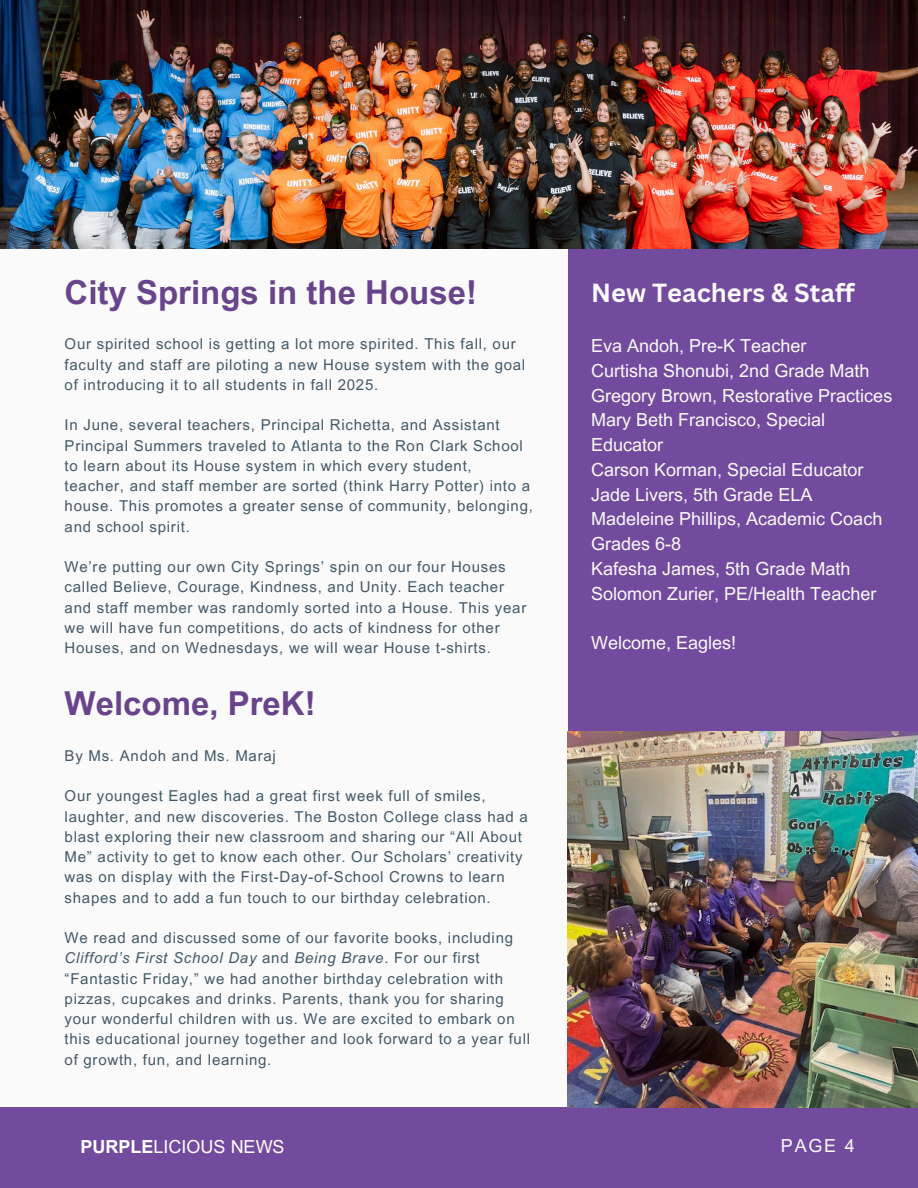
<style>
.page{position:relative;width:918px;height:1188px;background:#fafafa}
.page>*{position:absolute;margin:0;border:0;box-sizing:border-box;transform-origin:0 0}
.t1{font:700 33px "Arial MT Pro";color:#68448b}
.t2{font:700 25.5px "Canva Sans";color:#fafafa}
.t3{font:18px/24.8px "Arial MT Pro";color:#fafafa}
.t4{font:18px "Arial MT Pro";color:#fff}
.t5{font:15px/20.2px "Arial MT Pro";letter-spacing:.05em;color:#435967}
.s1{font-style:italic}
.s2{font-weight:700}
</style>
<div class="page">
<div style="left:568px;top:248px;width:350px;height:484px;background:#734b9e"></div>
<div style="left:0;top:1107px;width:918px;height:81px;background:#734b9e"></div>
<img style="left:0;top:0;width:918px;height:248px">
<img style="left:567px;top:731px;width:351px;height:376px">
<p class="t1" style="left:65px;top:280px;width:414px">City Springs in the House!</p>
<h1 class="t5" style="left:65px;top:336px;width:462px">Our spirited school is getting a lot more spirited. This fall, our faculty and staff are piloting a new House system with the goal of introducing it to all students in fall 2025.</h1>
<h2 class="t5" style="left:65px;top:417px;width:470px">In June, several teachers, Principal Richetta, and Assistant Principal Summers traveled to Atlanta to the Ron Clark School to learn about its House system in which every student, teacher, and staff member are sorted (think Harry Potter) into a house. This promotes a greater sense of community, belonging, and school spirit.</h2>
<h4 class="t5" style="left:65px;top:559px;width:463px">We’re putting our own City Springs’ spin on our four Houses called Believe, Courage, Kindness, and Unity. Each teacher and staff member was randomly sorted into a House. This year we will have fun competitions, do acts of kindness for other Houses, and on Wednesdays, we will wear House t-shirts.</h4>
<h4 class="t1" style="left:65px;top:691px;width:253px">Welcome, PreK!</h4>
<p class="t5" style="left:65px;top:747px;width:213px">By Ms. Andoh and Ms. Maraj</p>
<p class="t5" style="left:65px;top:788px;width:465px">Our youngest Eagles had a great first week full of smiles, laughter, and new discoveries. The Boston College class had a blast exploring their new classroom and sharing our “All About Me” activity to get to know each other. Our Scholars’ creativity was on display with the First-Day-of-School Crowns to learn shapes and to add a fun touch to our birthday celebration.</p>
<p class="t5" style="left:65px;top:930px;width:467px">We read and discussed some of our favorite books, including <span class="s1">Clifford’s First School Day</span> and <span class="s1">Being Brave</span>. For our first “Fantastic Friday,” we had another birthday celebration with pizzas, cupcakes and drinks. Parents, thank you for sharing your wonderful children with us. We are excited to embark on this educational journey together and look forward to a year full of growth, fun, and learning.</p>
<p class="t2" style="left:591px;top:275px;width:265px">New Teachers &amp; Staff</p>
<h3 class="t3" style="left:591px;top:336px;width:303px">Eva Andoh, Pre-K Teacher<br>Curtisha Shonubi, 2nd Grade Math<br>Gregory Brown, Restorative Practices<br>Mary Beth Francisco, Special<br>Educator<br>Carson Korman, Special Educator<br>Jade Livers, 5th Grade ELA<br>Madeleine Phillips, Academic Coach<br>Grades 6-8<br>Kafesha James, 5th Grade Math<br>Solomon Zurier, PE/Health Teacher</h3>
<h3 class="t3" style="left:591px;top:633px;width:147px">Welcome, Eagles!</h3>
<p class="t4" style="left:81px;top:1140px;width:206px"><span class="s2">PURPLE</span>LICIOUS NEWS</p>
<p class="t3" style="left:781px;top:1135px;width:76px">PAGE 4</p>
</div>
